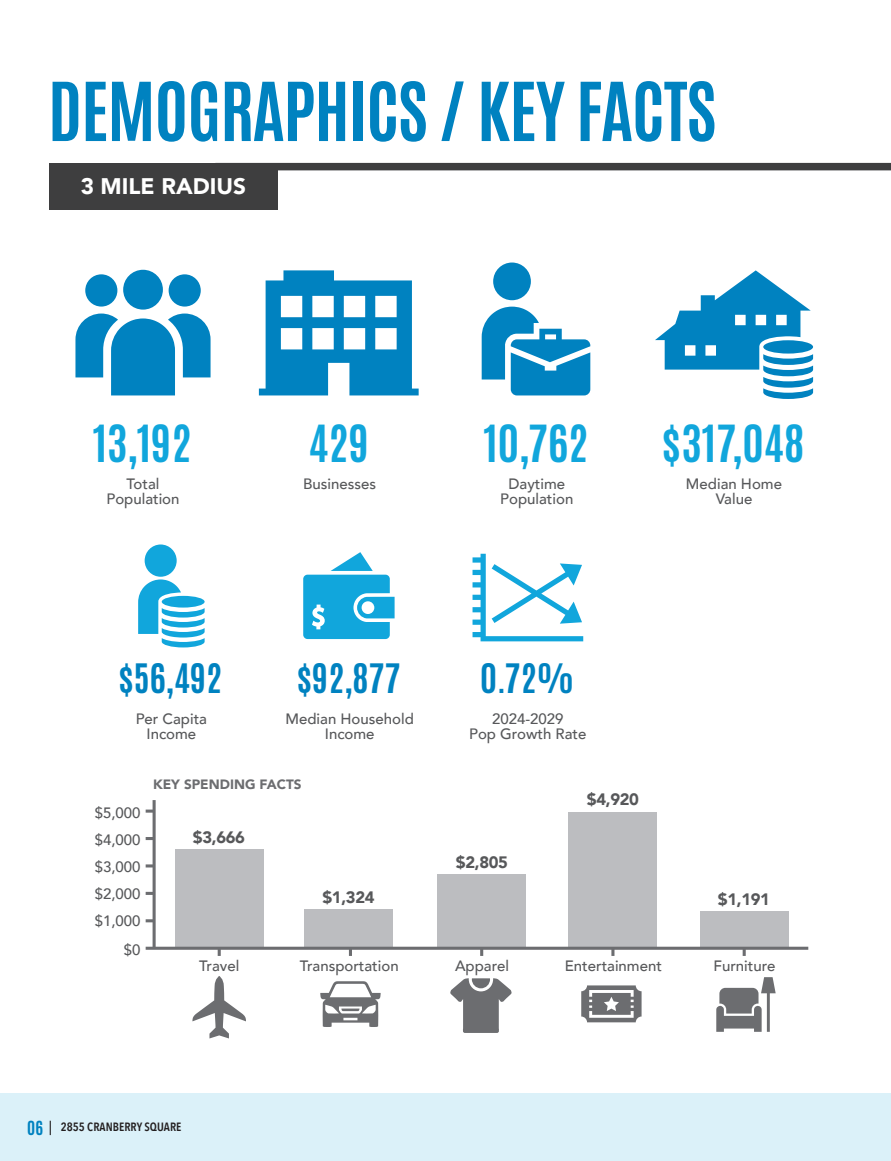
<style>
.page{position:relative;width:891px;height:1161px;background:#fff}
.page>*{position:absolute;margin:0;border:0;box-sizing:border-box;transform-origin:0 0}
.t1{font:69px "Antonio";letter-spacing:-.01em;color:#0082c0}
.t2{font:43.5px "Antonio";color:#11a6dc}
.t3{font:34.5px "Antonio";color:#0082c0}
.t4{font:900 22.5px "Avenir";color:#fff}
.t5{font:900 16.5px "Avenir";letter-spacing:-.02em;color:#57585a}
.t6{font:16.5px "Antonio";color:#0082c0}
.t7{font:500 15px "Avenir";color:#57585a}
.t8{font:900 13.5px "Avenir";color:#6c6d70}
.t9{font:600 12px "Avenir Next Condensed";letter-spacing:.005em;color:#231f20}
</style>
<div class="page">
<div style="left:0;top:1094px;width:891px;height:67px;background:#dbf1f9"></div>
<svg style="left:50px;top:1121px;width:1px;height:14px"></svg>
<svg style="left:473px;top:554px;width:110px;height:87px"></svg>
<svg style="left:303px;top:552px;width:92px;height:87px"></svg>
<svg style="left:482px;top:262px;width:108px;height:133px"></svg>
<div style="left:49px;top:163px;width:229px;height:46px;background:#3e3e3f"></div>
<div style="left:215px;top:163px;width:676px;height:7px;background:#3e3e3f"></div>
<svg style="left:138px;top:545px;width:67px;height:102px"></svg>
<svg style="left:75px;top:269px;width:136px;height:126px"></svg>
<svg style="left:655px;top:270px;width:158px;height:129px"></svg>
<svg style="left:259px;top:270px;width:160px;height:125px"></svg>
<svg style="left:146px;top:800px;width:662px;height:156px"></svg>
<svg style="left:192px;top:976px;width:54px;height:62px"></svg>
<svg style="left:320px;top:981px;width:61px;height:46px"></svg>
<svg style="left:450px;top:978px;width:62px;height:55px"></svg>
<svg style="left:581px;top:985px;width:61px;height:37px"></svg>
<svg style="left:716px;top:977px;width:60px;height:55px"></svg>
<p class="t1" style="left:48px;top:63px;width:670px">DEMOGRAPHICS / KEY FACTS</p>
<p class="t4" style="left:81px;top:167px;width:167px">3 MILE RADIUS</p>
<p class="t2" style="left:93px;top:412px;width:100px">13,192</p>
<p class="t7" style="left:127px;top:470px;width:34px">Total</p>
<p class="t7" style="left:106px;top:485px;width:75px">Population</p>
<p class="t2" style="left:308px;top:412px;width:62px">429</p>
<p class="t2" style="left:483px;top:412px;width:107px">10,762</p>
<p class="t2" style="left:662px;top:412px;width:144px">$317,048</p>
<p class="t7" style="left:303px;top:470px;width:75px">Businesses</p>
<p class="t7" style="left:508px;top:470px;width:58px">Daytime</p>
<p class="t7" style="left:500px;top:485px;width:75px">Population</p>
<p class="t7" style="left:686px;top:470px;width:98px">Median Home</p>
<p class="t7" style="left:716px;top:485px;width:38px">Value</p>
<p class="t3" style="left:119px;top:654px;width:105px">$56,492</p>
<p class="t3" style="left:297px;top:654px;width:105px">$92,877</p>
<p class="t3" style="left:480px;top:654px;width:95px">0.72%</p>
<p class="t7" style="left:136px;top:705px;width:73px">Per Capita</p>
<p class="t7" style="left:147px;top:720px;width:51px">Income</p>
<p class="t7" style="left:286px;top:705px;width:130px">Median Household</p>
<p class="t7" style="left:325px;top:720px;width:51px">Income</p>
<p class="t7" style="left:95px;top:799px;width:47px">$5,000</p>
<p class="t7" style="left:95px;top:827px;width:47px">$4,000</p>
<p class="t7" style="left:95px;top:854px;width:47px">$3,000</p>
<p class="t7" style="left:95px;top:881px;width:47px">$2,000</p>
<p class="t7" style="left:95px;top:908px;width:47px">$1,000</p>
<p class="t7" style="left:124px;top:937px;width:18px">$0</p>
<p class="t8" style="left:153px;top:772px;width:150px">KEY SPENDING FACTS</p>
<p class="t5" style="left:193px;top:823px;width:54px">$3,666</p>
<p class="t5" style="left:322px;top:883px;width:54px">$1,324</p>
<p class="t7" style="left:492px;top:705px;width:73px">2024-2029</p>
<p class="t7" style="left:469px;top:720px;width:119px">Pop Growth Rate</p>
<p class="t5" style="left:456px;top:848px;width:54px">$2,805</p>
<p class="t5" style="left:587px;top:785px;width:54px">$4,920</p>
<p class="t5" style="left:718px;top:885px;width:54px">$1,191</p>
<p class="t7" style="left:199px;top:953px;width:42px">Travel</p>
<p class="t7" style="left:300px;top:953px;width:100px">Transportation</p>
<p class="t7" style="left:455px;top:953px;width:55px">Apparel</p>
<p class="t7" style="left:565px;top:953px;width:99px">Entertainment</p>
<p class="t7" style="left:713px;top:953px;width:63px">Furniture</p>
<p class="t6" style="left:27px;top:1117px;width:17px">06</p>
<p class="t9" style="left:61px;top:1117px;width:122px">2855 CRANBERRY SQUARE</p>
</div>
